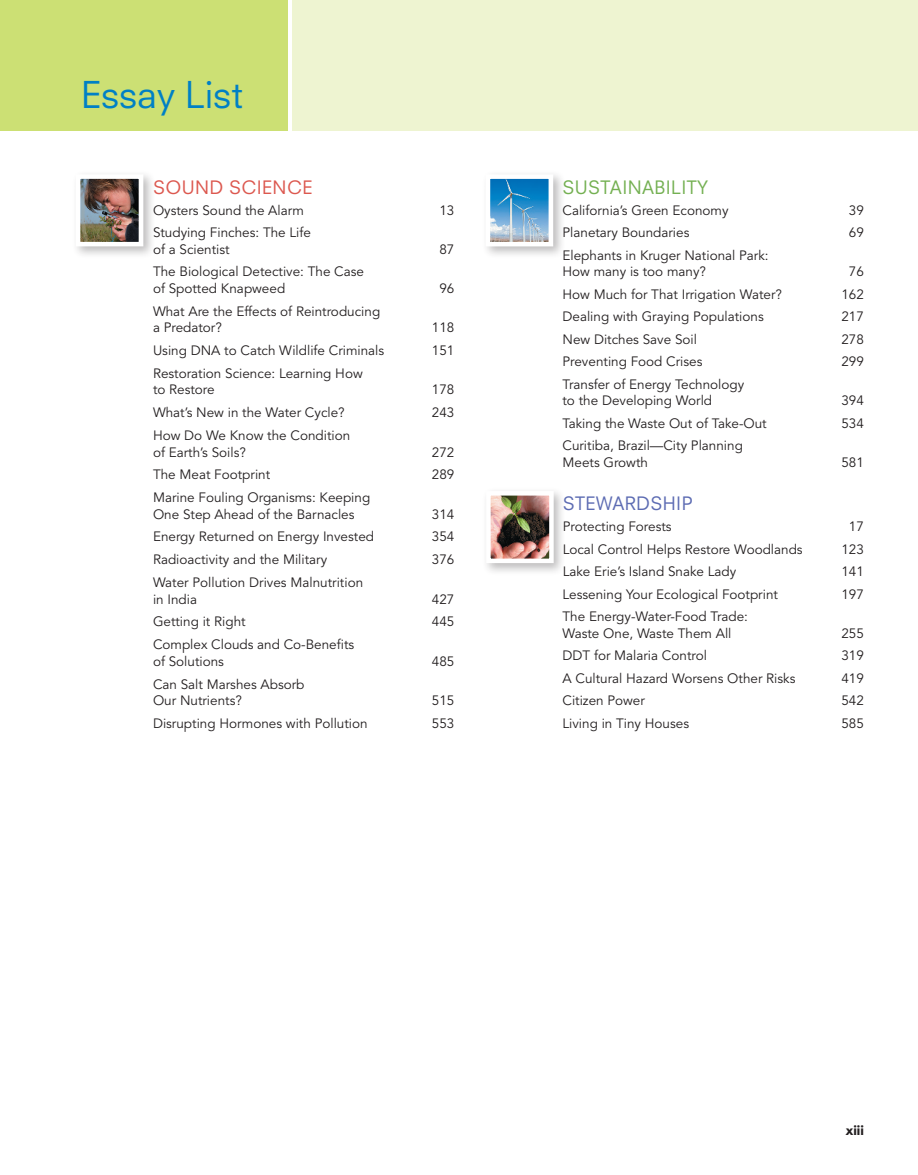
<style>
.page{position:relative;width:918px;height:1175px;background:#fff}
.page>*{position:absolute;margin:0;border:0;box-sizing:border-box;transform-origin:0 0}
.t1{font:36px "Neuzeit SLT Std";color:#0080c5}
.t2{font:18px "Neuzeit SLT Std";letter-spacing:.02em;color:#74b052}
.t3{font:18px "Neuzeit SLT Std";letter-spacing:.02em;color:#dc584f}
.t4{font:18px "Neuzeit SLT Std";letter-spacing:.02em;color:#5d6cb3}
.t5{font:13.5px/16.5px "Avenir LT Pro";color:#231f20}
.t6{font:900 13.5px "Avenir LT Pro";color:#231f20}
</style>
<div class="page">
<div style="left:292px;top:0;width:626px;height:130px;background:#eef4d1"></div>
<div style="left:0;top:0;width:287px;height:130px;background:#cce074"></div>
<div style="left:72px;top:170px;width:84px;height:89px;background:#231f20;opacity:.3"></div>
<img style="left:74px;top:172px;width:72px;height:77px">
<div style="left:482px;top:170px;width:84px;height:89px;background:#231f20;opacity:.3"></div>
<svg style="left:483px;top:172px;width:72px;height:77px"></svg>
<div style="left:482px;top:487px;width:84px;height:89px;background:#231f20;opacity:.3"></div>
<img style="left:484px;top:489px;width:72px;height:76px">
<p class="t1" style="left:81px;top:73px;width:164px">ESSAY LIST</p>
<p class="t3" style="left:153px;top:176px;width:161px">SOUND SCIENCE</p>
<p class="t5" style="left:153px;top:202px;width:153px">Oysters Sound the Alarm</p>
<p class="t5" style="left:439px;top:202px;width:17px">13</p>
<p class="t5" style="left:153px;top:224px;width:160px">Studying Finches: The Life of a Scientist</p>
<p class="t5" style="left:439px;top:241px;width:17px">87</p>
<p class="t5" style="left:153px;top:264px;width:213px">The Biological Detective: The Case of Spotted Knapweed</p>
<p class="t5" style="left:153px;top:303px;width:229px">What Are the Effects of Reintroducing a Predator?</p>
<p class="t5" style="left:439px;top:280px;width:17px">96</p>
<p class="t5" style="left:432px;top:319px;width:24px">118</p>
<p class="t5" style="left:153px;top:342px;width:233px">Using DNA to Catch Wildlife Criminals</p>
<p class="t5" style="left:432px;top:342px;width:24px">151</p>
<p class="t5" style="left:153px;top:365px;width:211px">Restoration Science: Learning How to Restore</p>
<p class="t5" style="left:432px;top:382px;width:24px">178</p>
<p class="t5" style="left:153px;top:404px;width:193px">What’s New in the Water Cycle?</p>
<p class="t5" style="left:432px;top:404px;width:24px">243</p>
<p class="t5" style="left:153px;top:427px;width:199px">How Do We Know the Condition of Earth’s Soils?</p>
<p class="t5" style="left:432px;top:444px;width:24px">272</p>
<p class="t5" style="left:153px;top:466px;width:119px">The Meat Footprint</p>
<p class="t5" style="left:432px;top:466px;width:24px">289</p>
<p class="t5" style="left:153px;top:489px;width:219px">Marine Fouling Organisms: Keeping<br>One Step Ahead of the Barnacles</p>
<p class="t5" style="left:432px;top:506px;width:24px">314</p>
<p class="t5" style="left:153px;top:529px;width:223px">Energy Returned on Energy Invested</p>
<p class="t5" style="left:432px;top:529px;width:24px">354</p>
<p class="t5" style="left:153px;top:551px;width:176px">Radioactivity and the Military</p>
<p class="t5" style="left:432px;top:551px;width:24px">376</p>
<p class="t5" style="left:153px;top:574px;width:212px">Water Pollution Drives Malnutrition in India</p>
<p class="t5" style="left:432px;top:591px;width:24px">427</p>
<p class="t5" style="left:153px;top:613px;width:94px">Getting it Right</p>
<p class="t5" style="left:432px;top:613px;width:24px">445</p>
<p class="t5" style="left:153px;top:636px;width:203px">Complex Clouds and Co-Benefits of Solutions</p>
<p class="t5" style="left:432px;top:653px;width:24px">485</p>
<p class="t5" style="left:153px;top:676px;width:153px">Can Salt Marshes Absorb<br>Our Nutrients?</p>
<p class="t5" style="left:432px;top:692px;width:24px">515</p>
<p class="t5" style="left:153px;top:715px;width:216px">Disrupting Hormones with Pollution</p>
<p class="t5" style="left:432px;top:715px;width:24px">553</p>
<p class="t2" style="left:562px;top:176px;width:147px">SUSTAINABILITY</p>
<p class="t5" style="left:562px;top:202px;width:168px">California’s Green Economy</p>
<p class="t5" style="left:849px;top:202px;width:17px">39</p>
<p class="t5" style="left:562px;top:224px;width:128px">Planetary Boundaries</p>
<p class="t5" style="left:849px;top:224px;width:17px">69</p>
<p class="t5" style="left:562px;top:247px;width:208px">Elephants in Kruger National Park:<br>How many is too many?</p>
<p class="t5" style="left:849px;top:263px;width:17px">76</p>
<p class="t5" style="left:562px;top:286px;width:221px">How Much for That Irrigation Water?</p>
<p class="t5" style="left:841px;top:286px;width:24px">162</p>
<p class="t5" style="left:562px;top:308px;width:203px">Dealing with Graying Populations</p>
<p class="t5" style="left:841px;top:308px;width:24px">217</p>
<p class="t5" style="left:562px;top:331px;width:136px">New Ditches Save Soil</p>
<p class="t5" style="left:841px;top:331px;width:24px">278</p>
<p class="t5" style="left:562px;top:353px;width:142px">Preventing Food Crises</p>
<p class="t5" style="left:841px;top:353px;width:24px">299</p>
<p class="t5" style="left:562px;top:376px;width:183px">Transfer of Energy Technology to the Developing World</p>
<p class="t5" style="left:841px;top:392px;width:24px">394</p>
<p class="t5" style="left:562px;top:415px;width:206px">Taking the Waste Out of Take-Out</p>
<p class="t5" style="left:841px;top:415px;width:24px">534</p>
<p class="t5" style="left:562px;top:437px;width:182px">Curitiba, Brazil—City Planning<br>Meets Growth</p>
<p class="t5" style="left:841px;top:454px;width:24px">581</p>
<p class="t4" style="left:563px;top:492px;width:131px">STEWARDSHIP</p>
<p class="t5" style="left:563px;top:518px;width:110px">Protecting Forests</p>
<p class="t5" style="left:849px;top:518px;width:17px">17</p>
<p class="t5" style="left:563px;top:541px;width:242px">Local Control Helps Restore Woodlands</p>
<p class="t5" style="left:841px;top:541px;width:24px">123</p>
<p class="t5" style="left:563px;top:563px;width:175px">Lake Erie’s Island Snake Lady</p>
<p class="t5" style="left:841px;top:563px;width:24px">141</p>
<p class="t5" style="left:563px;top:586px;width:217px">Lessening Your Ecological Footprint</p>
<p class="t5" style="left:841px;top:586px;width:24px">197</p>
<p class="t5" style="left:563px;top:608px;width:187px">The Energy-Water-Food Trade:<br>Waste One, Waste Them All</p>
<p class="t5" style="left:841px;top:625px;width:24px">255</p>
<p class="t5" style="left:563px;top:647px;width:146px">DDT for Malaria Control</p>
<p class="t5" style="left:841px;top:647px;width:24px">319</p>
<p class="t5" style="left:563px;top:670px;width:235px">A Cultural Hazard Worsens Other Risks</p>
<p class="t5" style="left:841px;top:670px;width:24px">419</p>
<p class="t5" style="left:563px;top:692px;width:84px">Citizen Power</p>
<p class="t5" style="left:841px;top:692px;width:24px">542</p>
<p class="t5" style="left:563px;top:715px;width:128px">Living in Tiny Houses</p>
<p class="t5" style="left:841px;top:715px;width:24px">585</p>
<p class="t6" style="left:846px;top:1122px;width:20px">xiii</p>
</div>
